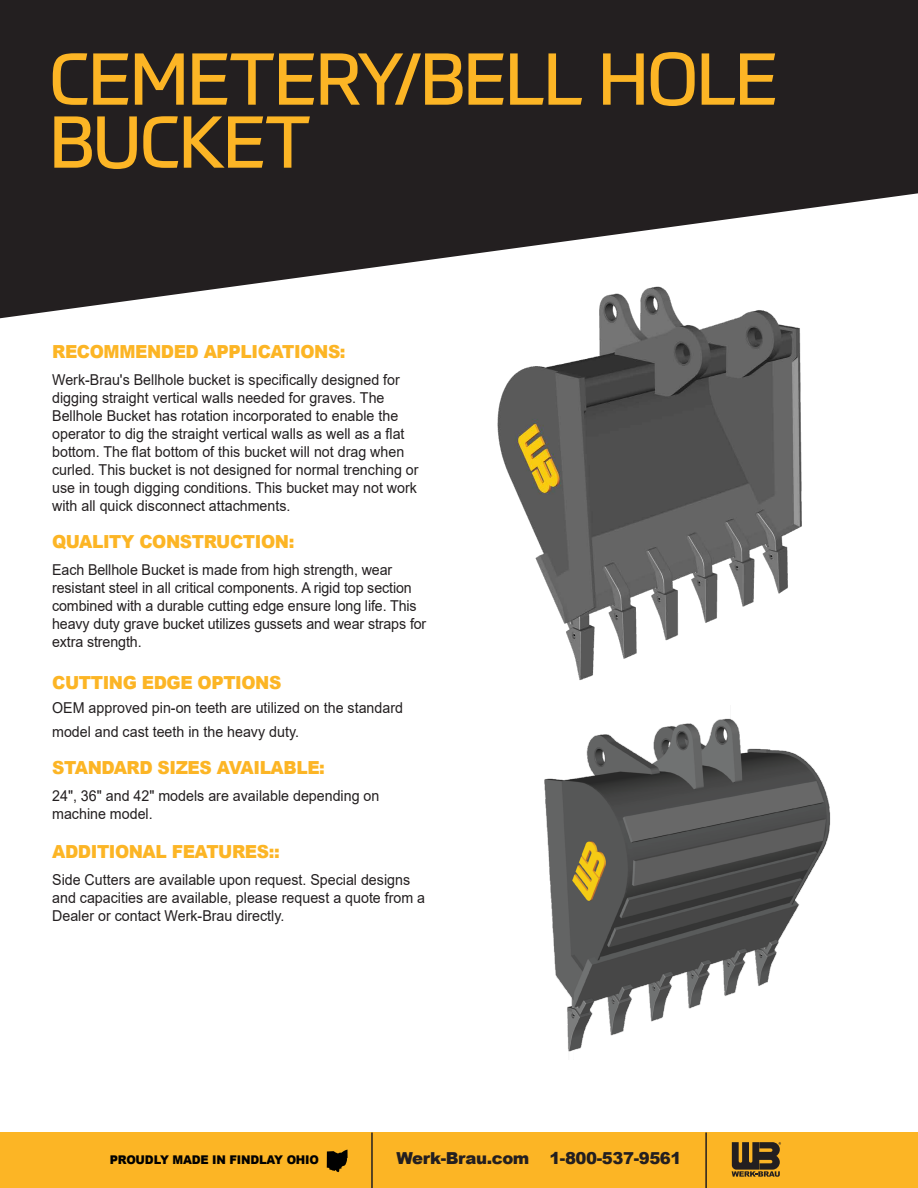
<style>
.page{position:relative;width:918px;height:1188px;background:#fff}
.page>*{position:absolute;margin:0;border:0;box-sizing:border-box;transform-origin:0 0}
.t1{font:72px/63px "Prometo";letter-spacing:-.025em;color:#fcb525}
.t2{font:900 18px "Arial";letter-spacing:-.025em;color:#fcb525;scale:.95 1}
.t3{font:900 16.5px "Arial";letter-spacing:-.025em;color:#231f20}
.t4{font:15px/18px "Arial";color:#231f20;scale:.95 1}
.t5{font:900 12px "Arial";letter-spacing:-.015em;color:#010101;scale:.95 1}
</style>
<div class="page">
<img style="left:544px;top:718px;width:287px;height:334px">
<img style="left:497px;top:318px;width:305px;height:362px">
<svg style="left:0;top:0;width:918px;height:318px;fill:#231f20"></svg>
<div style="left:0;top:1133px;width:918px;height:55px;background:#fcb525"></div>
<svg style="left:327px;top:1150px;width:21px;height:22px"></svg>
<hr style="left:371px;top:1133px;width:2px;height:55px;background:#231f20">
<hr style="left:705px;top:1133px;width:2px;height:55px;background:#231f20">
<svg style="left:732px;top:1142px;width:49px;height:35px"></svg>
<h1 class="t1" style="left:49px;top:47px;width:731px">CEMETERY/BELL HOLE<br>BUCKET</h1>
<p class="t2" style="left:52px;top:339px;width:310px">RECOMMENDED APPLICATIONS:</p>
<p class="t4" style="left:52px;top:371px;width:387px">Werk-Brau's Bellhole bucket is specifically designed for digging straight vertical walls needed for graves. The Bellhole Bucket has rotation incorporated to enable the operator to dig the straight vertical walls as well as a flat bottom. The flat bottom of this bucket will not drag when curled. This bucket is not designed for normal trenching or use in tough digging conditions. This bucket may not work with all quick disconnect attachments.</p>
<p class="t2" style="left:52px;top:529px;width:257px">QUALITY CONSTRUCTION:</p>
<p class="t4" style="left:52px;top:561px;width:395px">Each Bellhole Bucket is made from high strength, wear resistant steel in all critical components. A rigid top section combined with a durable cutting edge ensure long life. This heavy duty grave bucket utilizes gussets and wear straps for extra strength.</p>
<p class="t2" style="left:52px;top:670px;width:243px">CUTTING EDGE OPTIONS</p>
<p class="t4" style="left:52px;top:696px;width:371px;line-height:24px">OEM approved pin-on teeth are utilized on the standard model and cast teeth in the heavy duty.</p>
<p class="t2" style="left:52px;top:754px;width:289px">STANDARD SIZES AVAILABLE:</p>
<p class="t4" style="left:52px;top:786px;width:346px">24", 36" and 42" models are available depending on machine model.</p>
<p class="t2" style="left:52px;top:839px;width:241px">ADDITIONAL FEATURES::</p>
<p class="t4" style="left:52px;top:871px;width:394px">Side Cutters are available upon request. Special designs and capacities are available, please request a quote from a<br>Dealer or contact Werk-Brau directly.</p>
<p class="t5" style="left:110px;top:1151px;width:222px">PROUDLY MADE IN FINDLAY OHIO</p>
<p class="t3" style="left:397px;top:1146px;width:287px">Werk-Brau.com 1-800-537-9561</p>
</div>
